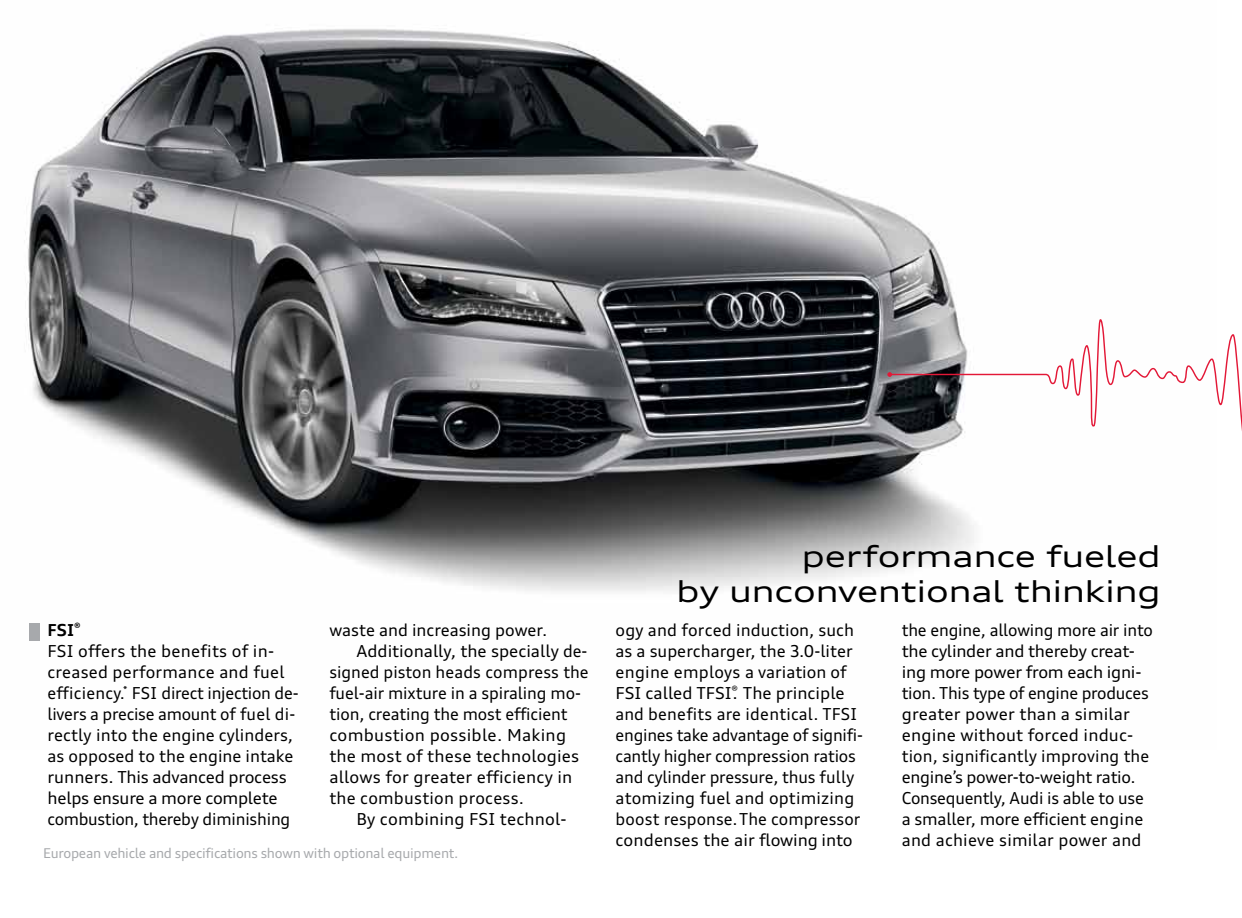
<style>
.page{position:relative;width:1242px;height:918px;background:#fff}
.page>*{position:absolute;margin:0;border:0;box-sizing:border-box;transform-origin:0 0}
.t1{font:expanded 30.15px/35.2px "Audi Type";letter-spacing:-.015em;color:#000;text-align:right}
.t2{font:16.5px/21px "Audi Type";color:#000}
.t3{font:13.5px "Audi Type";letter-spacing:-.02em;color:#a7a9ac}
.s1{font-weight:700}
</style>
<div class="page">
<img style="left:25px;top:29px;width:949px;height:612px">
<svg style="left:890px;top:242px;width:352px;height:261px"></svg>
<svg style="left:887px;top:372px;width:5px;height:5px"></svg>
<div style="left:29px;top:623px;width:11px;height:17px;background:#a7a9ac"></div>
<p class="t2" style="left:48px;top:619px;width:253px"><span class="s1">FSI</span><sup>®<br></sup>FSI offers the benefits of in&shy;creased performance and fuel efficiency.<sup>*</sup> FSI direct injection de&shy;livers a precise amount of fuel di&shy;rectly into the engine cylinders, as opposed to the engine intake runners. This advanced process helps ensure a more complete combustion, thereby diminishing</p>
<p class="t2" style="left:329px;top:619px;width:220px">waste and increasing power.</p>
<p class="t2" style="left:356px;top:640px;width:233px">Additionally, the specially de-</p>
<p class="t2" style="left:329px;top:661px;width:261px">signed piston heads compress the</p>
<p class="t2" style="left:329px;top:682px;width:253px">fuel-air mixture in a spiraling mo-</p>
<p class="t2" style="left:329px;top:703px;width:240px">tion, creating the most efficient</p>
<p class="t2" style="left:329px;top:724px;width:238px">combustion possible. Making</p>
<p class="t2" style="left:329px;top:745px;width:251px">the most of these technologies</p>
<p class="t2" style="left:329px;top:766px;width:244px">allows for greater efficiency in</p>
<p class="t2" style="left:329px;top:787px;width:196px">the combustion process.</p>
<p class="t2" style="left:356px;top:808px;width:212px">By combining FSI technol-</p>
<p class="t3" style="left:43px;top:845px;width:417px">European vehicle and specifications shown with optional equipment.</p>
<h1 class="t1" style="left:676px;top:538px;width:486px">performance fueled<br>by unconventional thinking</h1>
<p class="t2" style="left:902px;top:619px;width:253px">the engine, allowing more air into the cylinder and thereby creat&shy;ing more power from each igni&shy;tion. This type of engine produces greater power than a similar engine without forced induc&shy;tion, significantly improving the engine’s power-to-weight ratio.<br>Consequently, Audi is able to use a smaller, more efficient engine and achieve similar power and</p>
<p class="t2" style="left:616px;top:619px;width:249px">ogy and forced induction, such as a supercharger, the 3.0-liter engine employs a variation of<br>FSI called TFSI<sup>®</sup>. The principle and benefits are identical. TFSI engines take advantage of signifi&shy;cantly higher compression ratios and cylinder pressure, thus fully atomizing fuel and optimizing boost response. The compressor condenses the air flowing into</p>
</div>
